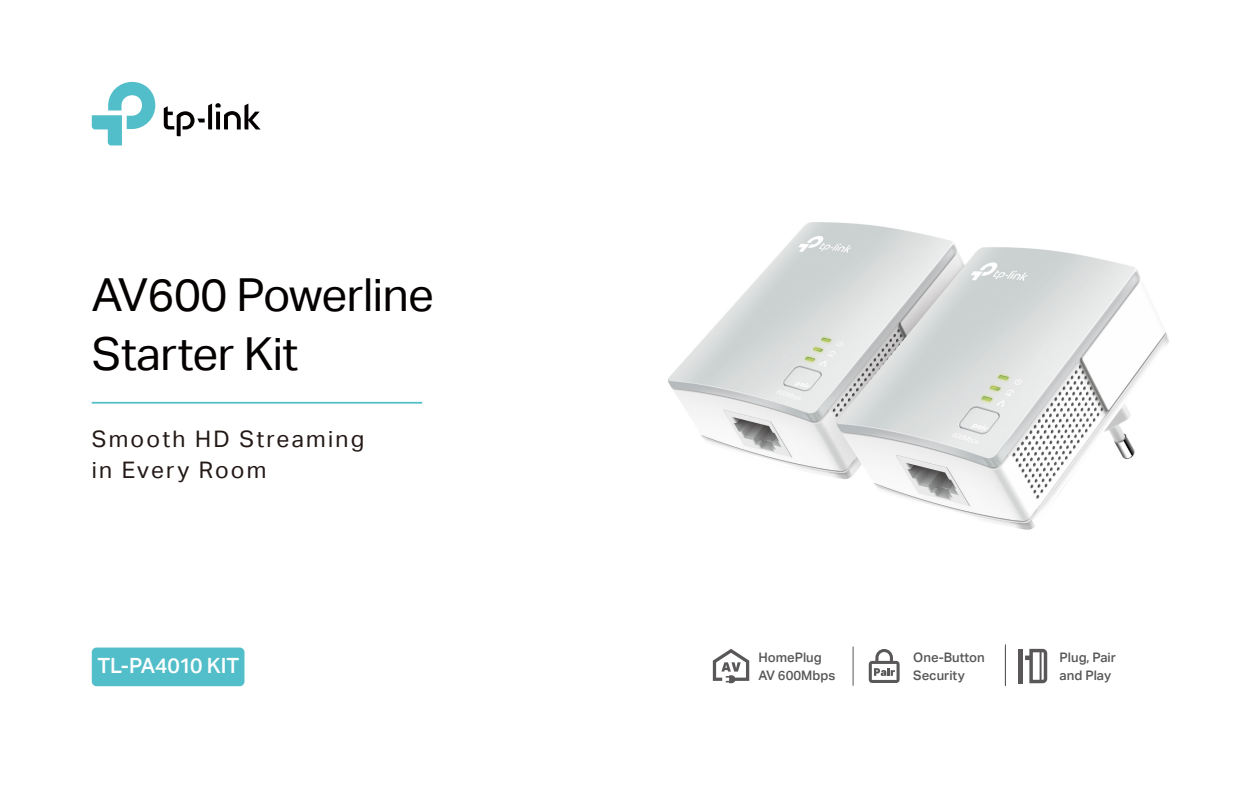
<style>
.page{position:relative;width:1260px;height:788px;background:#fff}
.page>*{position:absolute;margin:0;border:0;box-sizing:border-box;transform-origin:0 0}
.t1{font:45.5px/58.6px "TP Link Aktiv Regular";letter-spacing:-.01em;color:#040000}
.t2{font:22.75px/30.9px "TP Link Aktiv Regular";letter-spacing:.1em;color:#221815}
.t3{font:21px "TP Link Aktiv Medium";letter-spacing:-.01em;color:#fff}
.t4{font:13.12px/17.5px "TP Link Aktiv Medium";color:#595757}
</style>
<div class="page">
<div style="left:92px;top:647px;width:152px;height:39px;background:#52bec9;border-radius:5px"></div>
<svg style="left:92px;top:82px;width:63px;height:63px"></svg>
<svg style="left:164px;top:103px;width:97px;height:33px"></svg>
<hr style="left:92px;top:402px;width:330px;height:1px;background:#52bec9">
<img style="left:668px;top:222px;width:501px;height:308px">
<hr style="left:853px;top:646px;width:1px;height:39px;background:#595757">
<hr style="left:1005px;top:644px;width:1px;height:42px;background:#595757">
<svg style="left:1025px;top:648px;width:22px;height:35px"></svg>
<div style="left:1018px;top:648px;width:5px;height:35px;background:#595757"></div>
<svg style="left:713px;top:649px;width:36px;height:34px"></svg>
<svg style="left:869px;top:649px;width:31px;height:34px"></svg>
<h1 class="t1" style="left:92px;top:266px;width:344px">AV600 Powerline<br>Starter Kit</h1>
<h2 class="t2" style="left:92px;top:424px;width:274px">Smooth HD Streaming in Every Room</h2>
<h3 class="t3" style="left:97px;top:653px;width:143px">TL-PA4010 KIT</h3>
<p class="t4" style="left:913px;top:649px;width:73px">One-Button<br>Security</p>
<p class="t4" style="left:758px;top:649px;width:79px">HomePlug<br>AV 600Mbps</p>
<p class="t4" style="left:1060px;top:649px;width:58px">Plug, Pair and Play</p>
</div>
